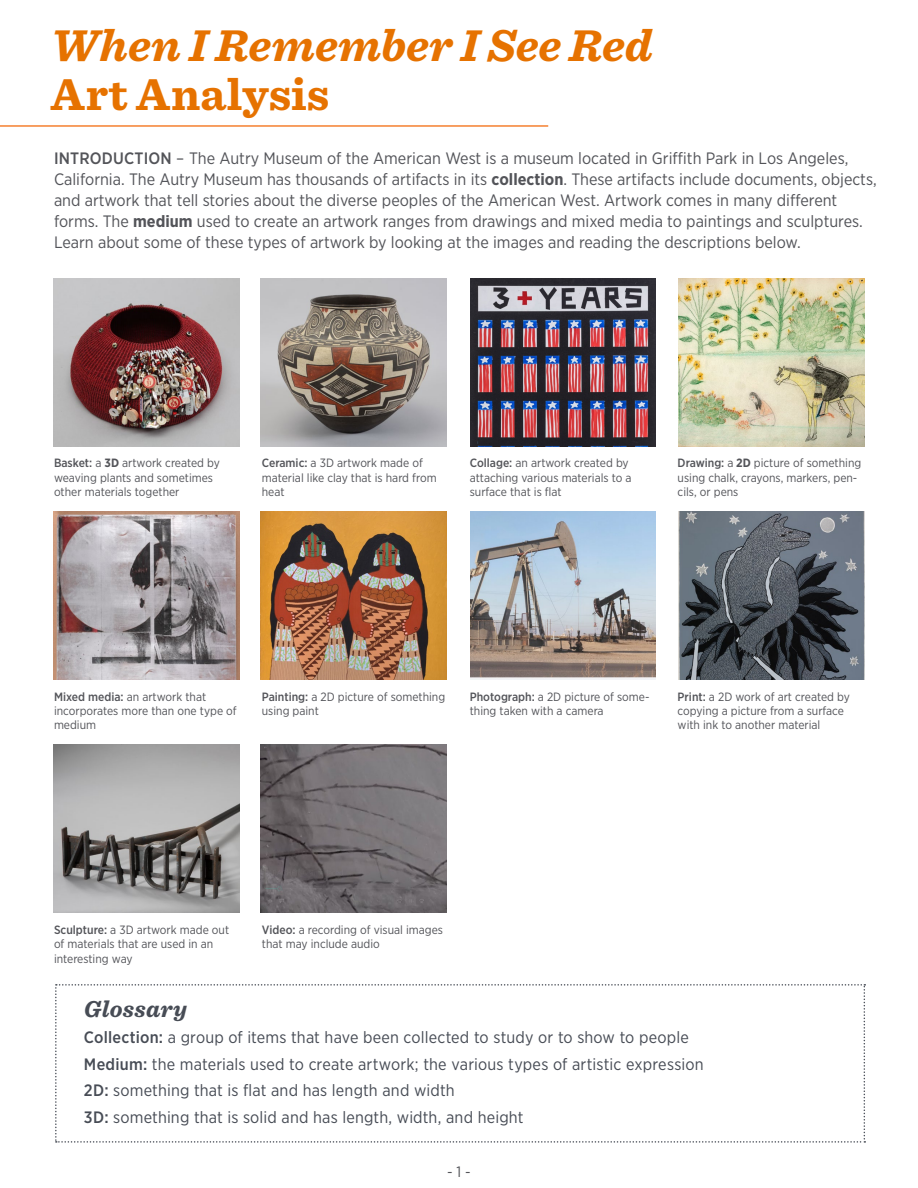
<style>
.page{position:relative;width:918px;height:1188px;background:#fff}
.page>*{position:absolute;margin:0;border:0;box-sizing:border-box;transform-origin:0 0}
.t1{font:italic 700 46.5px "Sentinel";letter-spacing:.005em;color:#e67200}
.t2{font:700 46.5px "Sentinel";letter-spacing:.005em;color:#e67200}
.t3{font:italic 700 24px "Sentinel";letter-spacing:.015em;color:#474c55}
.t4{font:16.5px/21px "Gotham Narrow";color:#535459}
.t5{font:16.5px/26.5px "Gotham Narrow";letter-spacing:.01em;color:#474c55}
.t6{font:15px "Gotham Narrow";color:#535459}
.t7{font:12px/14.4px "Gotham Narrow";color:#535459}
.s1{font-weight:500}
.s2{font-weight:700}
</style>
<div class="page">
<hr style="left:0;top:125px;width:548px;height:2px;background:#f47721">
<img style="left:54px;top:278px;width:185px;height:168px">
<img style="left:54px;top:512px;width:185px;height:167px">
<img style="left:54px;top:745px;width:185px;height:168px">
<img style="left:261px;top:278px;width:186px;height:168px">
<img style="left:261px;top:512px;width:186px;height:167px">
<img style="left:261px;top:745px;width:186px;height:168px">
<img style="left:470px;top:278px;width:186px;height:168px">
<img style="left:470px;top:512px;width:186px;height:167px">
<img style="left:679px;top:278px;width:185px;height:168px">
<img style="left:679px;top:512px;width:185px;height:167px">
<svg style="left:55px;top:984px;width:810px;height:159px"></svg>
<h1 class="t1" style="left:51px;top:9px;width:603px">When I Remember I See Red</h1>
<h1 class="t2" style="left:51px;top:58px;width:280px">Art Analysis</h1>
<p class="t4" style="left:54px;top:148px;width:824px"><span class="s1">INTRODUCTION</span> – The Autry Museum of the American West is a museum located in Griffith Park in Los Angeles, California. The Autry Museum has thousands of artifacts in its <span class="s2">collection</span>. These artifacts include documents, objects, and artwork that tell stories about the diverse peoples of the American West. Artwork comes in many different forms. The <span class="s2">medium</span> used to create an artwork ranges from drawings and mixed media to paintings and sculptures.<br>Learn about some of these types of artwork by looking at the images and reading the descriptions below.</p>
<p class="t7" style="left:54px;top:456px;width:167px"><span class="s1">Basket:</span> a <span class="s2">3D</span> artwork created by weaving plants and sometimes other materials together</p>
<p class="t7" style="left:262px;top:456px;width:176px"><span class="s1">Ceramic:</span> a 3D artwork made of material like clay that is hard from heat</p>
<p class="t7" style="left:470px;top:456px;width:163px"><span class="s1">Collage:</span> an artwork created by attaching various materials to a surface that is flat</p>
<p class="t7" style="left:678px;top:456px;width:185px"><span class="s1">Drawing:</span> a <span class="s2">2D</span> picture of something using chalk, crayons, markers, pen&shy;cils, or pens</p>
<p class="t7" style="left:54px;top:689px;width:184px"><span class="s1">Mixed media:</span> an artwork that incorporates more than one type of medium</p>
<p class="t7" style="left:262px;top:689px;width:185px"><span class="s1">Painting:</span> a 2D picture of something using paint</p>
<p class="t7" style="left:470px;top:689px;width:181px"><span class="s1">Photograph:</span> a 2D picture of some&shy;thing taken with a camera</p>
<p class="t7" style="left:678px;top:689px;width:174px"><span class="s1">Print:</span> a 2D work of art created by copying a picture from a surface with ink to another material</p>
<p class="t7" style="left:54px;top:922px;width:177px"><span class="s1">Sculpture:</span> a 3D artwork made out of materials that are used in an interesting way</p>
<p class="t7" style="left:262px;top:922px;width:183px"><span class="s1">Video:</span> a recording of visual images that may include audio</p>
<h2 class="t3" style="left:84px;top:990px;width:105px">Glossary</h2>
<p class="t5" style="left:84px;top:1024px;width:621px"><span class="s1">Collection:</span> a group of items that have been collected to study or to show to people <span class="s1">Medium:</span> the materials used to create artwork; the various types of artistic expression <span class="s1">2D:</span> something that is flat and has length and width<br><span class="s1">3D:</span> something that is solid and has length, width, and height</p>
<p class="t6" style="left:447px;top:1162px;width:25px">- 1 -</p>
</div>
